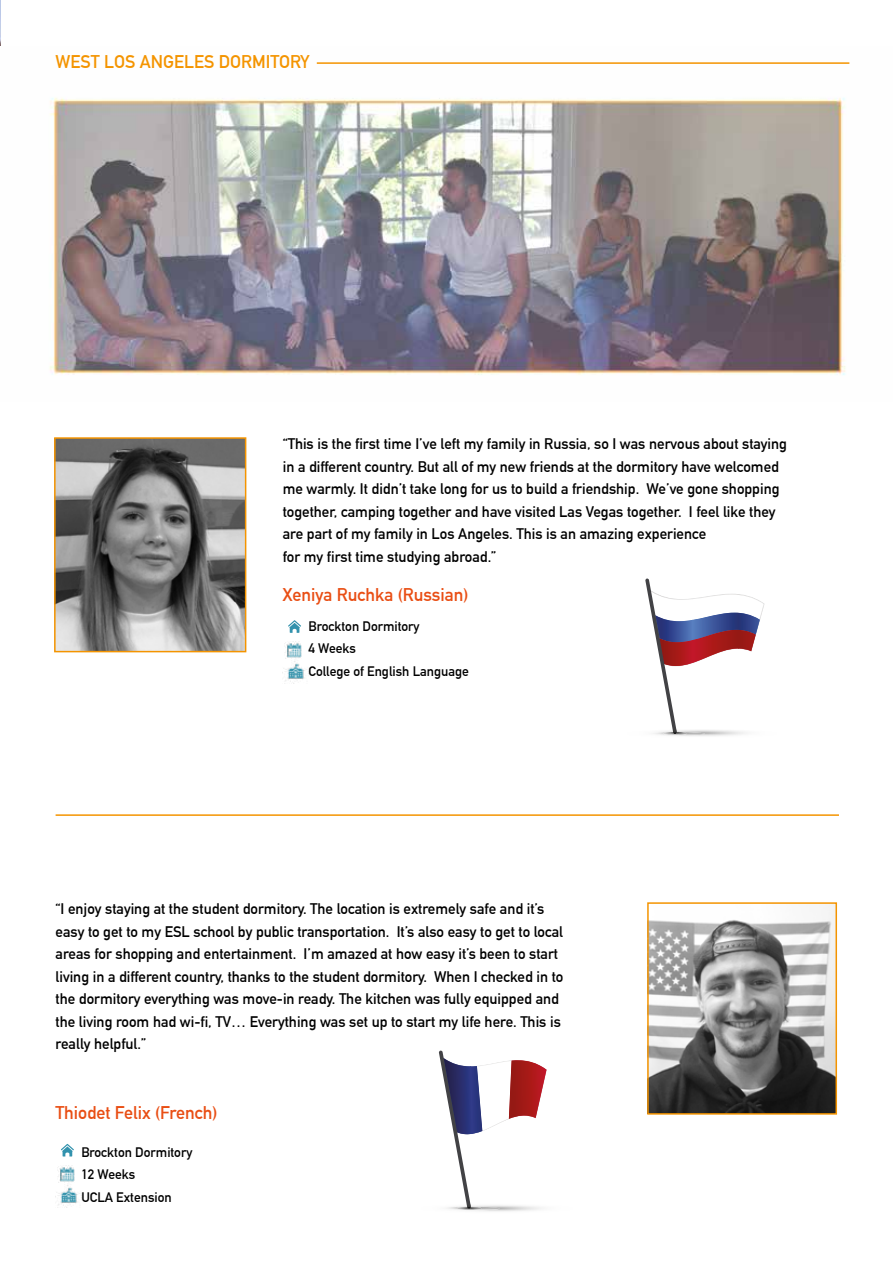
<style>
.page{position:relative;width:893px;height:1263px;background:#fff}
.page>*{position:absolute;margin:0;border:0;box-sizing:border-box;transform-origin:0 0}
.t1{font:700 18px "DIN Alternate";color:#e94e14}
.t2{font:700 18px "DIN Alternate";color:#f49400}
.t3{font:700 15px/22.5px "DIN Alternate";color:#000}
.t4{font:700 13.5px/22.5px "DIN Alternate";color:#000}
</style>
<div class="page">
<img style="left:0;top:0;width:1px;height:987px">
<img style="left:0;top:46px;width:850px;height:356px">
<hr style="left:317px;top:62px;width:532px;height:2px;background:#f49400">
<img style="left:57px;top:440px;width:186px;height:209px">
<div style="left:54px;top:437px;width:192px;height:215px;border:2px solid #f49400"></div>
<img style="left:650px;top:905px;width:184px;height:207px">
<div style="left:647px;top:902px;width:190px;height:213px;border:2px solid #f49400"></div>
<svg style="left:439px;top:1050px;width:108px;height:161px"></svg>
<svg style="left:288px;top:620px;width:13px;height:13px"></svg>
<img style="left:285px;top:641px;width:17px;height:17px">
<img style="left:283px;top:658px;width:26px;height:26px">
<svg style="left:61px;top:1144px;width:13px;height:12px"></svg>
<img style="left:58px;top:1165px;width:17px;height:17px">
<img style="left:56px;top:1182px;width:26px;height:26px">
<hr style="left:56px;top:814px;width:783px;height:2px;background:#f49400">
<svg style="left:645px;top:578px;width:120px;height:158px"></svg>
<p class="t2" style="left:56px;top:48px;width:255px">WEST LOS ANGELES DORMITORY</p>
<p class="t3" style="left:283px;top:431px;width:506px">“This is the first time I’ve left my family in Russia, so I was nervous about staying in a different country. But all of my new friends at the dormitory have welcomed me warmly. It didn’t take long for us to build a friendship. We’ve gone shopping together, camping together and have visited Las Vegas together. I feel like they are part of my family in Los Angeles. This is an amazing experience<br>for my first time studying abroad.”</p>
<p class="t1" style="left:283px;top:581px;width:187px">Xeniya Ruchka (Russian)</p>
<p class="t4" style="left:308px;top:614px;width:162px">Brockton Dormitory<br>4 Weeks<br>College of English Language</p>
<p class="t3" style="left:56px;top:896px;width:509px">“I enjoy staying at the student dormitory. The location is extremely safe and it’s easy to get to my ESL school by public transportation. It’s also easy to get to local areas for shopping and entertainment. I’m amazed at how easy it’s been to start living in a different country, thanks to the student dormitory. When I checked in to the dormitory everything was move-in ready. The kitchen was fully equipped and the living room had wi-fi, TV… Everything was set up to start my life here. This is really helpful.”</p>
<p class="t1" style="left:56px;top:1099px;width:163px">Thiodet Felix (French)</p>
<p class="t4" style="left:81px;top:1140px;width:112px">Brockton Dormitory<br>12 Weeks<br>UCLA Extension</p>
</div>
